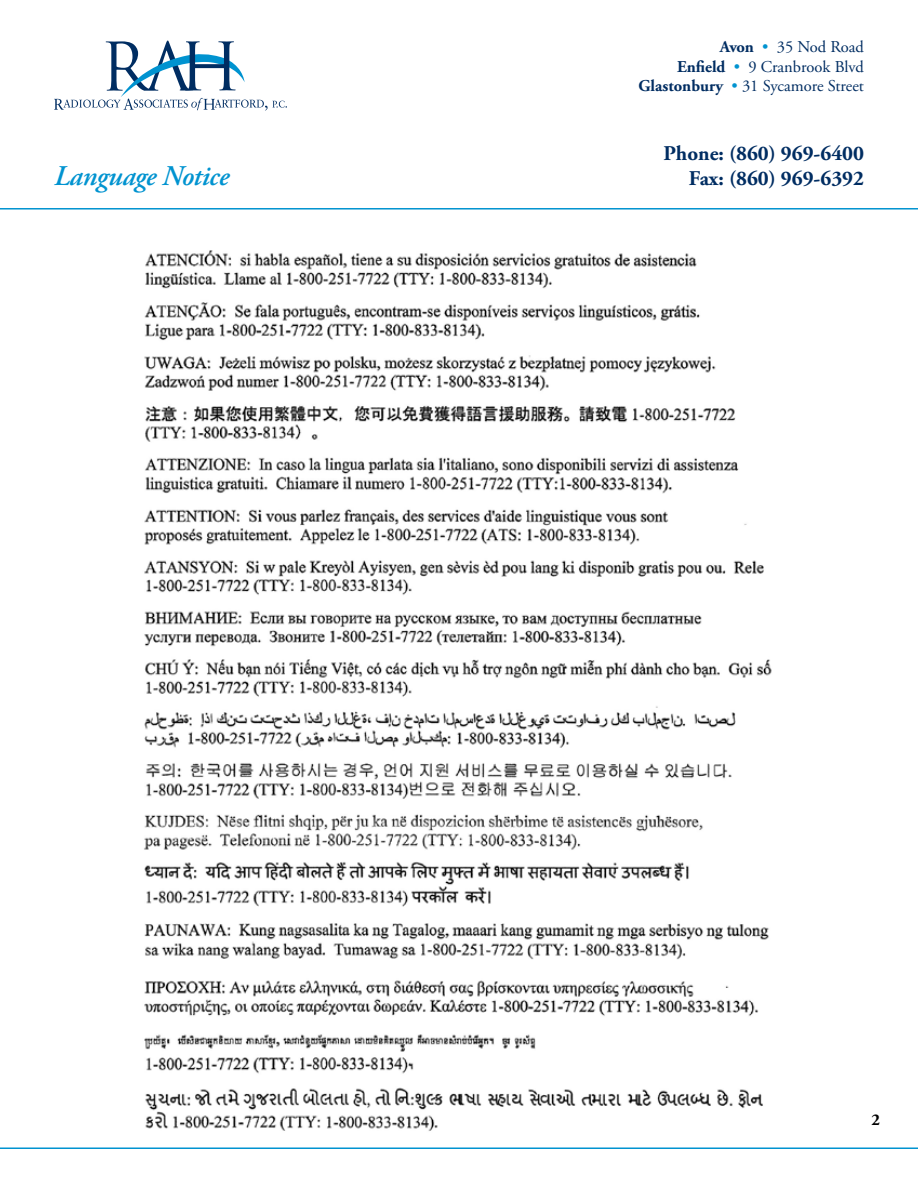
<style>
.page{position:relative;width:918px;height:1188px;background:#fff}
.page>*{position:absolute;margin:0;border:0;box-sizing:border-box;transform-origin:0 0}
.t1{font:italic 600 28.5px "Adobe Garamond Pro";letter-spacing:-.015em;color:#0093d0}
.t2{font:700 21px/24.8px "Adobe Garamond Pro";color:#002d62;text-align:right}
.t3{font:16.5px/19.5px "Adobe Garamond Pro";color:#002d62;text-align:right}
.t4{font:700 16.5px "Adobe Garamond Pro";color:#000}
.s1{font-weight:700}
.s2{color:#0093d0}
</style>
<div class="page">
<hr style="left:0;top:1148px;width:918px;height:1px;background:#0093d0">
<hr style="left:0;top:208px;width:918px;height:2px;background:#0093d0">
<svg style="left:54px;top:41px;width:233px;height:69px"></svg>
<img style="left:144px;top:250px;width:628px;height:881px">
<h1 class="t1" style="left:54px;top:159px;width:177px">Language Notice</h1>
<p class="t3" style="left:639px;top:38px;width:227px"><span class="s1">Avon</span> <span class="s2">•</span> 35 Nod Road<br><span class="s1">Enfield</span> <span class="s2">•</span> 9 Cranbrook Blvd<br><span class="s1">Glastonbury</span> <span class="s2">•</span> 31 Sycamore Street</p>
<p class="t2" style="left:664px;top:141px;width:202px">Phone: (860) 969-6400<br>Fax: (860) 969-6392</p>
<p class="t4" style="left:872px;top:1110px;width:10px">2</p>
</div>
